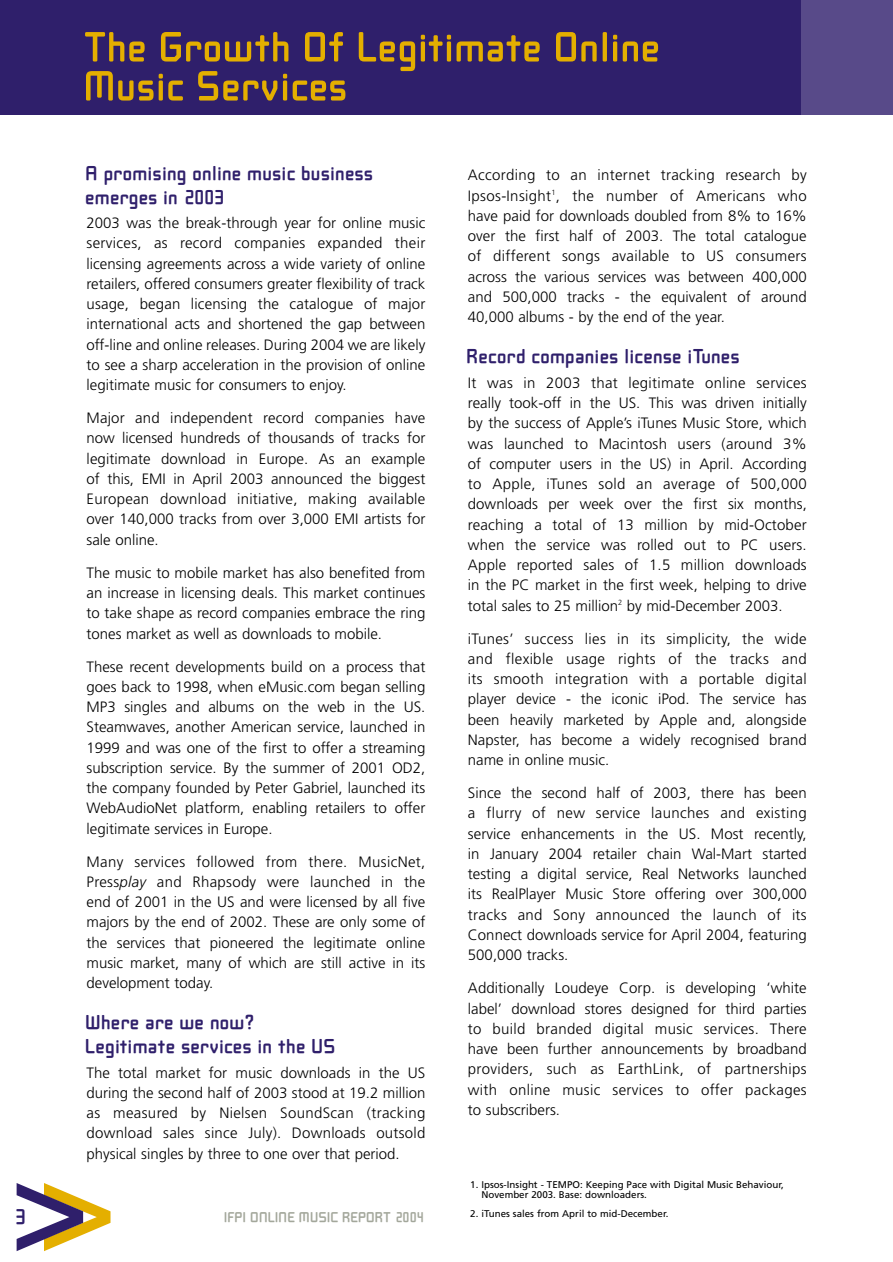
<style>
.page{position:relative;width:893px;height:1262px;background:#fff}
.page>*{position:absolute;margin:0;border:0;box-sizing:border-box;transform-origin:0 0}
.t1{font:700 52.5px/39px "Aticon";color:#e4af00}
.t2{font:700 27.15px "Aticon";color:#2f1f6b}
.t3{font:700 25.5px/24px "Aticon";color:#2f1f6b}
.t4{font:700 18px "Aticon";color:#a3a79b}
.t5{font:300 15px/20.2px "Frutiger";color:#000;text-align:justify}
.t6{font:9.75px/10.5px "Frutiger";color:#000}
.s1{font-style:italic}
</style>
<div class="page">
<svg style="left:17px;top:1183px;width:93px;height:68px"></svg>
<div style="left:0;top:0;width:892px;height:115px;background:#2f1f6b"></div>
<div style="left:801px;top:0;width:91px;height:115px;background:#584a89"></div>
<h1 class="t1" style="left:87px;top:23px;width:578px">The Growth Of Legitimate Online<br>Music Services</h1>
<h3 class="t3" style="left:87px;top:159px;width:290px">A promising online music business emerges in 2003</h3>
<p class="t5" style="left:87px;top:214px;width:340px">2003 was the break-through year for online music services, as record companies expanded their licensing agreements across a wide variety of online retailers, offered consumers greater flexibility of track usage, began licensing the catalogue of major international acts and shortened the gap between off-line and online releases. During 2004 we are likely to see a sharp acceleration in the provision of online legitimate music for consumers to enjoy.</p>
<p class="t5" style="left:87px;top:409px;width:340px">Major and independent record companies have now licensed hundreds of thousands of tracks for legitimate download in Europe. As an example of this, EMI in April 2003 announced the biggest European download initiative, making available over 140,000 tracks from over 3,000 EMI artists for sale online.</p>
<p class="t5" style="left:87px;top:563px;width:340px">The music to mobile market has also benefited from an increase in licensing deals. This market continues to take shape as record companies embrace the ring tones market as well as downloads to mobile.</p>
<p class="t5" style="left:87px;top:657px;width:340px">These recent developments build on a process that goes back to 1998, when eMusic.com began selling MP3 singles and albums on the web in the US.<br>Steamwaves, another American service, launched in 1999 and was one of the first to offer a streaming subscription service. By the summer of 2001 OD2, the company founded by Peter Gabriel, launched its WebAudioNet platform, enabling retailers to offer legitimate services in Europe.</p>
<p class="t5" style="left:87px;top:852px;width:340px">Many services followed from there. MusicNet, Press<span class="s1">play</span> and Rhapsody were launched in the end of 2001 in the US and were licensed by all five majors by the end of 2002. These are only some of the services that pioneered the legitimate online music market, many of which are still active in its development today.</p>
<h3 class="t3" style="left:87px;top:1008px;width:252px">Where are we now?<br>Legitimate services in the US</h3>
<p class="t5" style="left:87px;top:1063px;width:340px">The total market for music downloads in the US during the second half of 2003 stood at 19.2 million as measured by Nielsen SoundScan (tracking download sales since July). Downloads outsold physical singles by three to one over that period.</p>
<h2 class="t2" style="left:16px;top:1199px;width:12px">3</h2>
<p class="t4" style="left:225px;top:1205px;width:201px">IFPI ONLINE MUSIC REPORT 2004</p>
<p class="t5" style="left:468px;top:166px;width:340px">According to an internet tracking research by Ipsos-Insight<sup>1</sup>, the number of Americans who have paid for downloads doubled from 8% to 16% over the first half of 2003. The total catalogue of different songs available to US consumers across the various services was between 400,000 and 500,000 tracks - the equivalent of around 40,000 albums - by the end of the year.</p>
<h3 class="t3" style="left:468px;top:342px;width:275px">Record companies license iTunes</h3>
<p class="t5" style="left:468px;top:373px;width:340px">It was in 2003 that legitimate online services really took-off in the US. This was driven initially by the success of Apple’s iTunes Music Store, which was launched to Macintosh users (around 3% of computer users in the US) in April. According to Apple, iTunes sold an average of 500,000 downloads per week over the first six months, reaching a total of 13 million by mid-October when the service was rolled out to PC users.<br>Apple reported sales of 1.5 million downloads in the PC market in the first week, helping to drive total sales to 25 million<sup>2</sup> by mid-December 2003.</p>
<p class="t5" style="left:468px;top:629px;width:340px">iTunes’ success lies in its simplicity, the wide and flexible usage rights of the tracks and its smooth integration with a portable digital player device - the iconic iPod. The service has been heavily marketed by Apple and, alongside Napster, has become a widely recognised brand name in online music.</p>
<p class="t5" style="left:468px;top:784px;width:340px">Since the second half of 2003, there has been a flurry of new service launches and existing service enhancements in the US. Most recently, in January 2004 retailer chain Wal-Mart started testing a digital service, Real Networks launched its RealPlayer Music Store offering over 300,000 tracks and Sony announced the launch of its Connect downloads service for April 2004, featuring 500,000 tracks.</p>
<p class="t5" style="left:468px;top:979px;width:340px">Additionally Loudeye Corp. is developing ‘white label’ download stores designed for third parties to build branded digital music services. There have been further announcements by broadband providers, such as EarthLink, of partnerships with online music services to offer packages to subscribers.</p>
<p class="t6" style="left:481px;top:1179px;width:304px;text-indent:-11px">1. Ipsos-Insight - TEMPO: Keeping Pace with Digital Music Behaviour,<br>November 2003. Base: downloaders.</p>
<p class="t6" style="left:470px;top:1209px;width:200px">2. iTunes sales from April to mid-December.</p>
</div>
